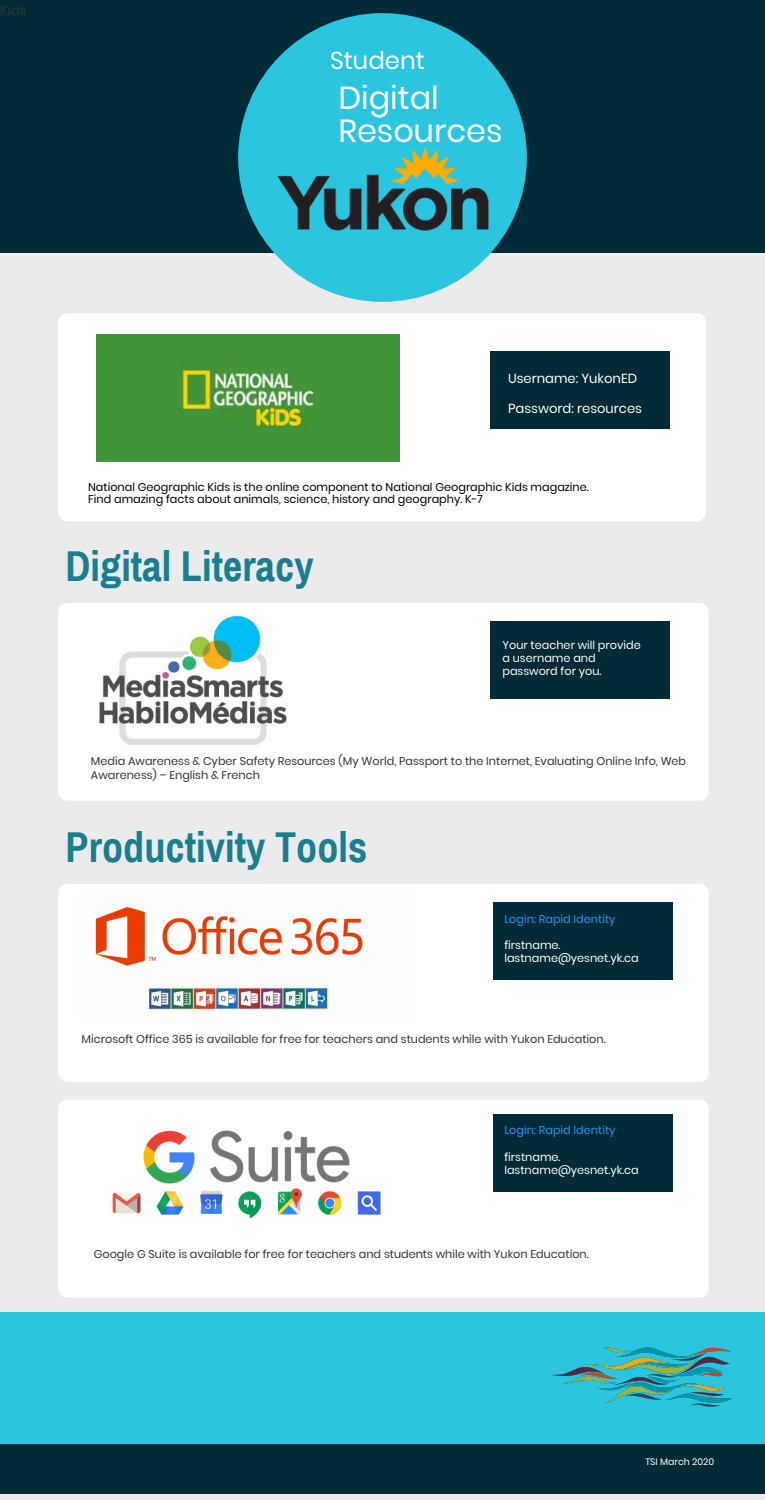
<style>
.page{position:relative;width:765px;height:1500px;background:#ebebeb}
.page>*{position:absolute;margin:0;border:0;box-sizing:border-box;transform-origin:0 0}
.t1{font:700 42.25px "Archivo Narrow";color:#1b7e8e}
.t2{font:31.88px/32.8px "Poppins";color:#fff}
.t3{font:24.38px "Poppins";color:#fff}
.t4{font:13.12px "Poppins";color:#fff}
.t5{font:13.12px "Poppins";color:#333}
.t6{font:11.25px/14px "Poppins";color:#333}
.t7{font:11.25px/13.1px "Poppins";color:#fff}
.t8{font:11.25px "Poppins";color:#000}
.t9{font:11.25px "Poppins";color:#2d95ec}
.t10{font:9.38px "Poppins";color:#fff}
</style>
<div class="page">
<div style="left:0;top:0;width:765px;height:252px;background:#002a36"></div>
<div style="left:238px;top:13px;width:289px;height:289px;background:#2bc5df;border-radius:50%"></div>
<div style="left:58px;top:313px;width:648px;height:208px;background:#fff"></div>
<img style="left:238px;top:135px;width:289px;height:105px">
<div style="left:490px;top:351px;width:179px;height:77px;background:#002a36"></div>
<div style="left:0;top:1312px;width:765px;height:181px;background:#2bc5df"></div>
<div style="left:0;top:1444px;width:765px;height:49px;background:#002a36"></div>
<img style="left:552px;top:1347px;width:180px;height:60px">
<img style="left:97px;top:335px;width:302px;height:126px">
<div style="left:58px;top:603px;width:651px;height:198px;background:#fff"></div>
<img style="left:91px;top:613px;width:201px;height:135px">
<div style="left:490px;top:622px;width:179px;height:77px;background:#002a36"></div>
<div style="left:58px;top:884px;width:651px;height:198px;background:#fff"></div>
<div style="left:66px;top:884px;width:200px;height:139px;background:#fff"></div>
<div style="left:493px;top:902px;width:179px;height:78px;background:#002a36"></div>
<div style="left:58px;top:1100px;width:651px;height:197px;background:#fff"></div>
<img style="left:98px;top:1111px;width:298px;height:126px">
<div style="left:493px;top:1114px;width:179px;height:78px;background:#002a36"></div>
<img style="left:76px;top:891px;width:340px;height:132px">
<p class="t5" style="left:0;top:3px;width:28px">Kids</p>
<h3 class="t3" style="left:330px;top:47px;width:96px">Student</h3>
<h2 class="t2" style="left:338px;top:81px;width:166px">Digital<br>Resources</h2>
<p class="t4" style="left:508px;top:370px;width:130px">Username: YukonED</p>
<p class="t4" style="left:508px;top:400px;width:135px">Password: resources</p>
<p class="t8" style="left:88px;top:481px;width:502px">National Geographic Kids is the online component to National Geographic Kids magazine.</p>
<p class="t8" style="left:88px;top:493px;width:396px">Find amazing facts about animals, science, history and geography. K-7</p>
<h1 class="t1" style="left:66px;top:537px;width:250px">Digital Literacy</h1>
<p class="t7" style="left:524px;top:634px;width:78px">UN: Ykedt10<br>PW: teacher10</p>
<p class="t7" style="left:502px;top:638px;width:140px">Your teacher will provide a username and password for you.</p>
<p class="t6" style="left:91px;top:754px;width:597px">Media Awareness &amp; Cyber Safety Resources (My World, Passport to the Internet, Evaluating Online Info, Web<br>Awareness) – English &amp; French</p>
<h1 class="t1" style="left:66px;top:817px;width:303px">Productivity Tools</h1>
<p class="t9" style="left:504px;top:912px;width:113px">Login: Rapid Identity</p>
<p class="t7" style="left:504px;top:938px;width:136px">firstname. lastname@yesnet.yk.ca</p>
<p class="t7" style="left:529px;top:946px;width:58px">firstname.</p>
<p class="t6" style="left:82px;top:1032px;width:526px">Microsoft Office 365 is available for free for teachers and students while with Yukon Education.</p>
<p class="t9" style="left:504px;top:1124px;width:113px">Login: Rapid Identity</p>
<p class="t7" style="left:504px;top:1150px;width:136px">firstname. lastname@yesnet.yk.ca</p>
<p class="t6" style="left:94px;top:1247px;width:496px">Google G Suite is available for free for teachers and students while with Yukon Education.</p>
<p class="t10" style="left:645px;top:1457px;width:70px">TSI March 2020</p>
</div>
